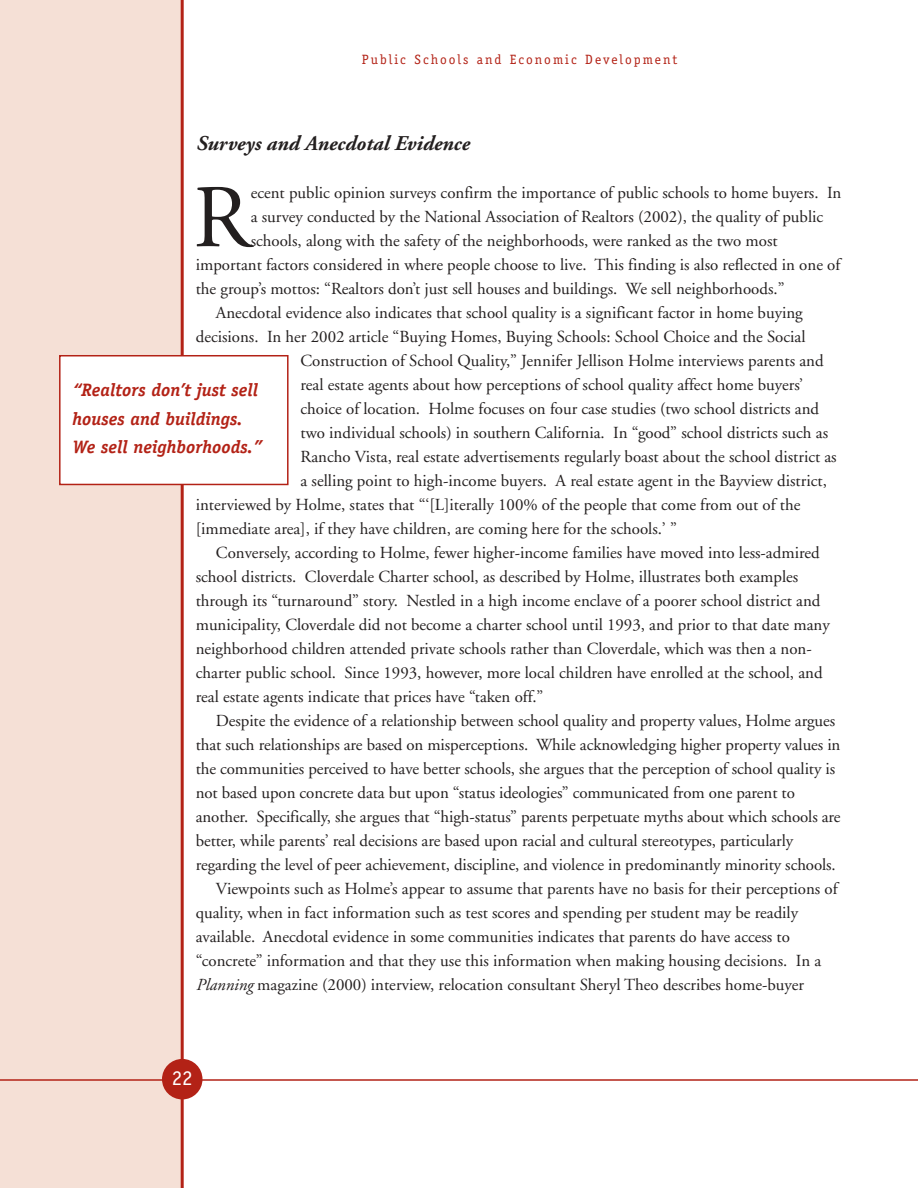
<style>
.page{position:relative;width:918px;height:1188px;background:#fff}
.page>*{position:absolute;margin:0;border:0;box-sizing:border-box;transform-origin:0 0}
.t1{font:89.25px "Adobe Garamond";color:#231f1f}
.t2{font:italic 700 21px "Adobe Garamond";color:#231f1f}
.t3{font:21px "Officina Serif";color:#fff}
.t4{font:italic 700 18px/28.5px "Officina Serif";color:#b32216}
.t5{font:16.8px "Adobe Garamond";color:#231f1f}
.t6{font:13.5px "Officina Serif";letter-spacing:.15em;color:#b32216}
.s1{font-style:italic}
</style>
<div class="page">
<div style="left:0;top:0;width:182px;height:1188px;background:#f5e0d6"></div>
<div style="left:162px;top:1059px;width:40px;height:40px;background:#b32216;border-radius:50%"></div>
<hr style="left:181px;top:0;width:3px;height:1188px;background:#b32216">
<hr style="left:0;top:1079px;width:918px;height:2px;background:#b32216">
<div style="left:60px;top:356px;width:228px;height:128px;background:#fff"></div>
<div style="left:59px;top:355px;width:230px;height:130px;border:2px solid #b32216"></div>
<p class="t6" style="left:362px;top:54px;width:317px">Public Schools and Economic Development</p>
<p class="t2" style="left:196px;top:135px;width:275px">Surveys and Anecdotal Evidence</p>
<h1 class="t1" style="left:193px;top:182px;width:59px">R</h1>
<p class="t5" style="left:251px;top:186px;width:592px">ecent public opinion surveys confirm the importance of public schools to home buyers. In</p>
<p class="t5" style="left:251px;top:210px;width:574px">a survey conducted by the National Association of Realtors (2002), the quality of public</p>
<p class="t5" style="left:251px;top:234px;width:529px">schools, along with the safety of the neighborhoods, were ranked as the two most</p>
<p class="t5" style="left:196px;top:258px;width:646px">important factors considered in where people choose to live. This finding is also reflected in one of</p>
<p class="t5" style="left:196px;top:282px;width:590px">the group’s mottos: “Realtors don’t just sell houses and buildings. We sell neighborhoods.”</p>
<p class="t5" style="left:216px;top:306px;width:588px">Anecdotal evidence also indicates that school quality is a significant factor in home buying</p>
<p class="t5" style="left:196px;top:330px;width:611px">decisions. In her 2002 article “Buying Homes, Buying Schools: School Choice and the Social</p>
<p class="t5" style="left:301px;top:354px;width:525px">Construction of School Quality,” Jennifer Jellison Holme interviews parents and</p>
<p class="t5" style="left:301px;top:378px;width:504px">real estate agents about how perceptions of school quality affect home buyers’</p>
<p class="t5" style="left:301px;top:402px;width:520px">choice of location. Holme focuses on four case studies (two school districts and</p>
<p class="t5" style="left:301px;top:426px;width:529px">two individual schools) in southern California. In “good” school districts such as</p>
<p class="t5" style="left:301px;top:450px;width:538px">Rancho Vista, real estate advertisements regularly boast about the school district as</p>
<p class="t5" style="left:301px;top:474px;width:528px">a selling point to high-income buyers. A real estate agent in the Bayview district,</p>
<p class="t5" style="left:196px;top:498px;width:606px">interviewed by Holme, states that “‘[L]iterally 100% of the people that come from out of the</p>
<p class="t5" style="left:196px;top:522px;width:483px">[immediate area], if they have children, are coming here for the schools.’ ”</p>
<p class="t5" style="left:216px;top:546px;width:605px">Conversely, according to Holme, fewer higher-income families have moved into less-admired</p>
<p class="t5" style="left:196px;top:570px;width:604px">school districts. Cloverdale Charter school, as described by Holme, illustrates both examples</p>
<p class="t5" style="left:196px;top:594px;width:626px">through its “turnaround” story. Nestled in a high income enclave of a poorer school district and</p>
<p class="t5" style="left:196px;top:618px;width:636px">municipality, Cloverdale did not become a charter school until 1993, and prior to that date many</p>
<p class="t5" style="left:196px;top:642px;width:618px">neighborhood children attended private schools rather than Cloverdale, which was then a non-</p>
<p class="t5" style="left:196px;top:666px;width:628px">charter public school. Since 1993, however, more local children have enrolled at the school, and</p>
<p class="t5" style="left:196px;top:690px;width:349px">real estate agents indicate that prices have “taken off.”</p>
<p class="t5" style="left:216px;top:714px;width:621px">Despite the evidence of a relationship between school quality and property values, Holme argues</p>
<p class="t5" style="left:196px;top:738px;width:646px">that such relationships are based on misperceptions. While acknowledging higher property values in</p>
<p class="t5" style="left:196px;top:762px;width:641px">the communities perceived to have better schools, she argues that the perception of school quality is</p>
<p class="t5" style="left:196px;top:786px;width:601px">not based upon concrete data but upon “status ideologies” communicated from one parent to</p>
<p class="t5" style="left:196px;top:810px;width:646px">another. Specifically, she argues that “high-status” parents perpetuate myths about which schools are</p>
<p class="t5" style="left:196px;top:834px;width:599px">better, while parents’ real decisions are based upon racial and cultural stereotypes, particularly</p>
<p class="t5" style="left:196px;top:858px;width:642px">regarding the level of peer achievement, discipline, and violence in predominantly minority schools.</p>
<p class="t5" style="left:216px;top:882px;width:623px">Viewpoints such as Holme’s appear to assume that parents have no basis for their perceptions of</p>
<p class="t5" style="left:196px;top:906px;width:604px">quality, when in fact information such as test scores and spending per student may be readily</p>
<p class="t5" style="left:196px;top:930px;width:596px">available. Anecdotal evidence in some communities indicates that parents do have access to</p>
<p class="t5" style="left:196px;top:954px;width:627px">“concrete” information and that they use this information when making housing decisions. In a</p>
<p class="t5" style="left:196px;top:978px;width:610px"><span class="s1">Planning</span> magazine (2000) interview, relocation consultant Sheryl Theo describes home-buyer</p>
<p class="t4" style="left:73px;top:377px;width:191px">“Realtors don’t just sell houses and buildings.<br>We sell neighborhoods.”</p>
<p class="t3" style="left:172px;top:1070px;width:22px">22</p>
</div>
